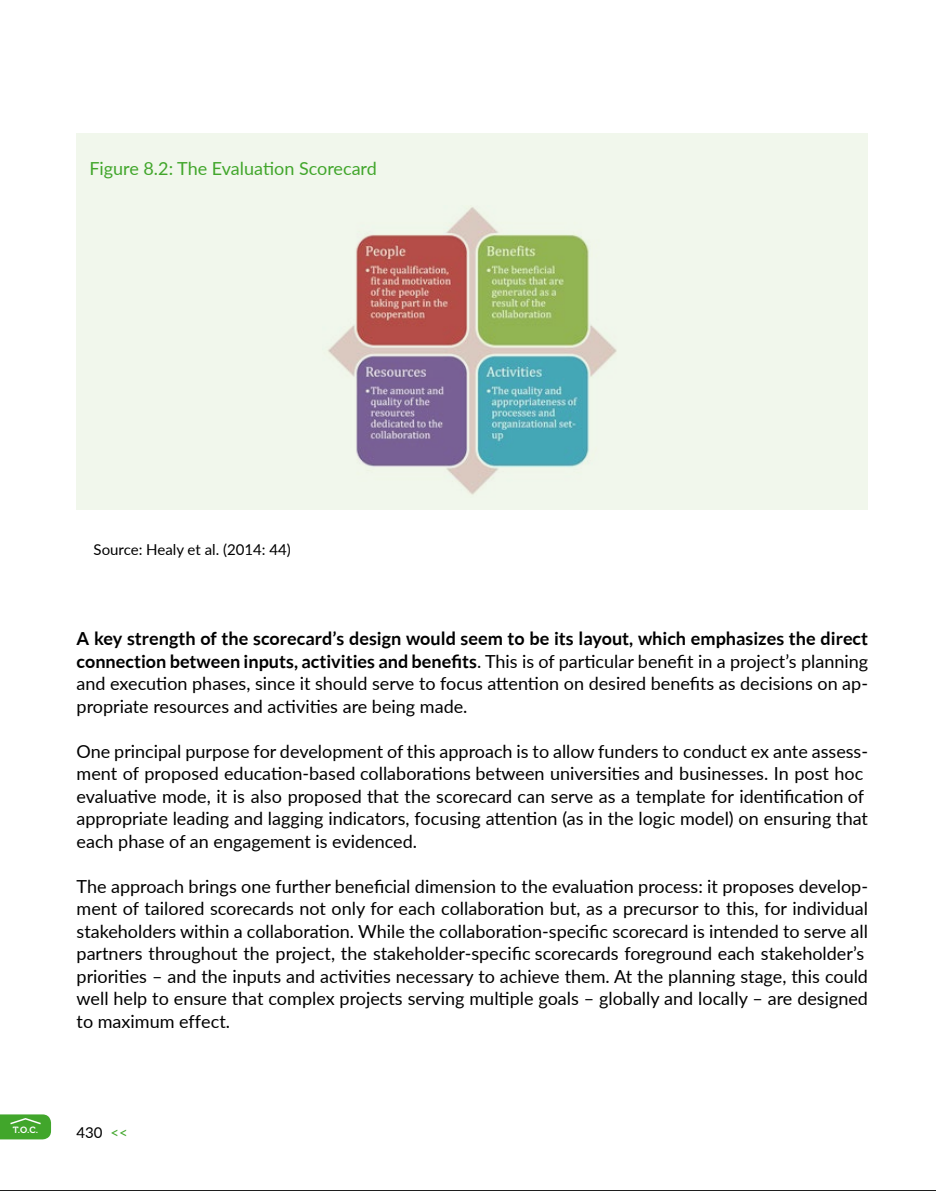
<style>
.page{position:relative;width:936px;height:1191px;background:#fff}
.page>*{position:absolute;margin:0;border:0;box-sizing:border-box;transform-origin:0 0}
.t1{font:18px/22.5px "Lato";color:#000}
.t2{font:18px "Lato";color:#41a62b}
.t3{font:15px "Lato";color:#000}
.t4{font:9px "Museo 700";color:#fff}
.s1{font-weight:700}
.s2{color:#41a62b}
</style>
<div class="page">
<div style="left:77px;top:133px;width:790px;height:377px;background:#f1f7ec"></div>
<img style="left:328px;top:207px;width:289px;height:288px">
<hr style="left:0;top:1190px;width:935px;height:1px;background:#000">
<svg style="left:0;top:1114px;width:51px;height:25px"></svg>
<p class="t2" style="left:89px;top:155px;width:289px">Figure 8.2: The Evaluation Scorecard</p>
<p class="t3" style="left:94px;top:539px;width:199px">Source: Healy et al. (2014: 44)</p>
<p class="t1" style="left:77px;top:627px;width:793px;text-align:justify"><span class="s1">A key strength of the scorecard’s design would seem to be its layout, which emphasizes the direct connection between inputs, activities and benefits</span>. This is of particular benefit in a project’s planning and execution phases, since it should serve to focus attention on desired benefits as decisions on ap&shy;propriate resources and activities are being made.</p>
<p class="t1" style="left:77px;top:739px;width:793px">One principal purpose for development of this approach is to allow funders to conduct ex ante assess&shy;ment of proposed education-based collaborations between universities and businesses. In post hoc evaluative mode, it is also proposed that the scorecard can serve as a template for identification of appropriate leading and lagging indicators, focusing attention (as in the logic model) on ensuring that each phase of an engagement is evidenced.</p>
<p class="t1" style="left:77px;top:874px;width:793px">The approach brings one further beneficial dimension to the evaluation process: it proposes develop&shy;ment of tailored scorecards not only for each collaboration but, as a precursor to this, for individual stakeholders within a collaboration. While the collaboration-specific scorecard is intended to serve all partners throughout the project, the stakeholder-specific scorecards foreground each stakeholder’s priorities – and the inputs and activities necessary to achieve them. At the planning stage, this could well help to ensure that complex projects serving multiple goals – globally and locally – are designed to maximum effect.</p>
<p class="t4" style="left:13px;top:1125px;width:27px">T.O.C.</p>
<p class="t3" style="left:77px;top:1121px;width:53px">430 <span class="s2">&lt;&lt;</span></p>
</div>
